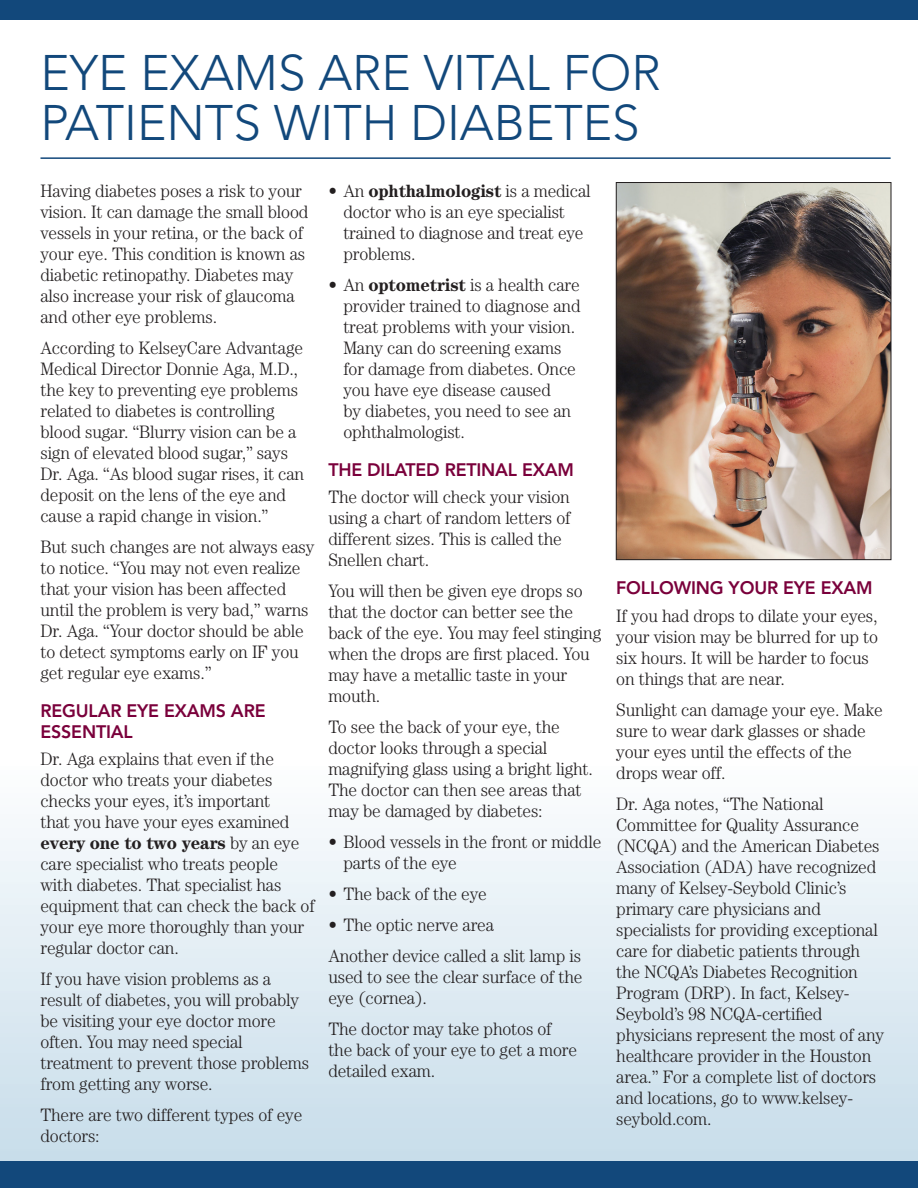
<style>
.page{position:relative;width:918px;height:1188px;background:#fff}
.page>*{position:absolute;margin:0;border:0;box-sizing:border-box;transform-origin:0 0}
.article_titles{font:300 49.5px/49.5px "Avenir";color:#12487b}
.paragraphs{font:300 18px/21px "Century";letter-spacing:-.01em;color:#231f20;scale:.96 1}
.article_subheads{font:800 18px/21px "Avenir";letter-spacing:-.01em;color:#7a003b}
.s1{font-family:"Century Std";font-weight:700}
</style>
<div class="page">
<div style="left:0;top:758px;width:918px;height:430px;background:linear-gradient(to bottom,#fefeff,#c3dae8)"></div>
<div style="left:0;top:0;width:918px;height:20px;background:#12487b"></div>
<div style="left:0;top:1161px;width:918px;height:27px;background:#12487b"></div>
<hr style="left:40px;top:157px;width:851px;height:2px;background:#12487b">
<img style="left:618px;top:184px;width:271px;height:374px">
<div style="left:616px;top:182px;width:275px;height:378px;border:1px solid #231f20"></div>
<p class="article_titles" style="left:40px;top:48px;width:622px">EYE EXAMS ARE VITAL FOR<br>PATIENTS WITH DIABETES</p>
<p class="paragraphs" style="left:40px;top:180px;width:281px">Having diabetes poses a risk to your vision. It can damage the small blood vessels in your retina, or the back of your eye. This condition is known as diabetic retinopathy. Diabetes may also increase your risk of glaucoma and other eye problems.</p>
<p class="paragraphs" style="left:40px;top:337px;width:276px">According to KelseyCare Advantage Medical Director Donnie Aga, M.D., the key to preventing eye problems related to diabetes is controlling blood sugar. “Blurry vision can be a sign of elevated blood sugar,” says Dr. Aga. “As blood sugar rises, it can deposit on the lens of the eye and cause a rapid change in vision.”</p>
<p class="paragraphs" style="left:40px;top:536px;width:287px">But such changes are not always easy to notice. “You may not even realize that your vision has been affected until the problem is very bad,” warns Dr. Aga. “Your doctor should be able to detect symptoms early on IF you get regular eye exams.”</p>
<p class="article_subheads" style="left:40px;top:700px;width:227px">REGULAR EYE EXAMS ARE<br>ESSENTIAL</p>
<p class="paragraphs" style="left:40px;top:748px;width:287px">Dr. Aga explains that even if the doctor who treats your diabetes checks your eyes, it’s important<br>that you have your eyes examined <span class="s1">every one to two years</span> by an eye care specialist who treats people<br>with diabetes. That specialist has equipment that can check the back of your eye more thoroughly than your regular doctor can.</p>
<p class="paragraphs" style="left:40px;top:968px;width:281px">If you have vision problems as a result of diabetes, you will probably be visiting your eye doctor more often. You may need special treatment to prevent those problems from getting any worse.</p>
<p class="paragraphs" style="left:40px;top:1104px;width:274px">There are two different types of eye doctors:</p>
<p class="paragraphs" style="left:343px;top:180px;width:259px;text-indent:-15px">• An <span class="s1">ophthalmologist</span> is a medical doctor who is an eye specialist trained to diagnose and treat eye problems.</p>
<p class="paragraphs" style="left:343px;top:274px;width:249px;text-indent:-15px">• An <span class="s1">optometrist</span> is a health care provider trained to diagnose and treat problems with your vision.<br>Many can do screening exams for damage from diabetes. Once you have eye disease caused<br>by diabetes, you need to see an ophthalmologist.</p>
<p class="article_subheads" style="left:328px;top:459px;width:247px">THE DILATED RETINAL EXAM</p>
<p class="paragraphs" style="left:328px;top:486px;width:254px">The doctor will check your vision using a chart of random letters of different sizes. This is called the<br>Snellen chart.</p>
<p class="paragraphs" style="left:328px;top:580px;width:286px">You will then be given eye drops so that the doctor can better see the back of the eye. You may feel stinging when the drops are first placed. You may have a metallic taste in your mouth.</p>
<p class="paragraphs" style="left:328px;top:716px;width:277px">To see the back of your eye, the doctor looks through a special magnifying glass using a bright light.<br>The doctor can then see areas that may be damaged by diabetes:</p>
<p class="paragraphs" style="left:343px;top:831px;width:270px;text-indent:-15px">• Blood vessels in the front or middle parts of the eye</p>
<p class="paragraphs" style="left:328px;top:883px;width:167px">• The back of the eye</p>
<p class="paragraphs" style="left:328px;top:914px;width:174px">• The optic nerve area</p>
<p class="paragraphs" style="left:328px;top:945px;width:266px;text-align:justify">Another device called a slit lamp is used to see the clear surface of the eye (cornea).</p>
<p class="paragraphs" style="left:328px;top:1018px;width:261px">The doctor may take photos of the back of your eye to get a more detailed exam.</p>
<p class="article_subheads" style="left:616px;top:577px;width:258px">FOLLOWING YOUR EYE EXAM</p>
<p class="paragraphs" style="left:616px;top:605px;width:274px">If you had drops to dilate your eyes, your vision may be blurred for up to six hours. It will be harder to focus on things that are near.</p>
<p class="paragraphs" style="left:616px;top:699px;width:279px">Sunlight can damage your eye. Make sure to wear dark glasses or shade your eyes until the effects of the drops wear off.</p>
<p class="paragraphs" style="left:616px;top:793px;width:281px">Dr. Aga notes, “The National<br>Committee for Quality Assurance (NCQA) and the American Diabetes<br>Association (ADA) have recognized many of Kelsey-Seybold Clinic’s primary care physicians and specialists for providing exceptional care for diabetic patients through the NCQA’s Diabetes Recognition<br>Program (DRP). In fact, Kelsey-<br>Seybold’s 98 NCQA-certified physicians represent the most of any healthcare provider in the Houston area.” For a complete list of doctors and locations, go to www.kelsey&shy;seybold.com.</p>
</div>
